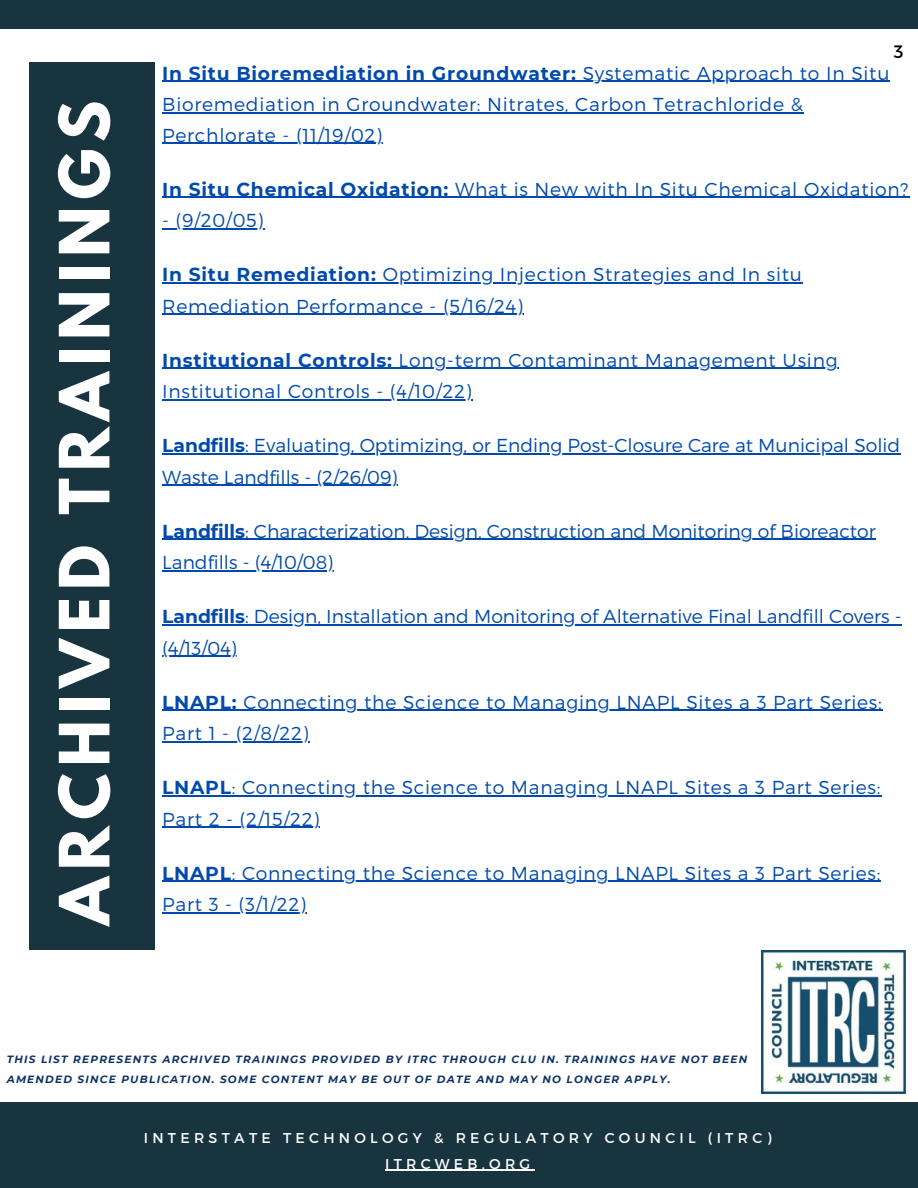
<style>
.page{position:relative;width:918px;height:1188px;background:#fff}
.page>*{position:absolute;margin:0;border:0;box-sizing:border-box;transform-origin:0 0}
.t1{font:700 61.35px "League Spartan";letter-spacing:.11em;color:#fff}
.t2{font:300 18.75px/31.5px "Montserrat";letter-spacing:.04em;color:#004aad}
.t3{font:300 18.75px "Montserrat";color:#004aad}
.t4{font:700 18.75px "Montserrat";letter-spacing:.04em;color:#004aad}
.t5{font:18px "Montserrat";color:#000}
.t6{font:14.25px/25.3px "Montserrat";letter-spacing:.3em;color:#fff;text-align:center}
.t7{font:italic 700 10.5px/20.1px "Montserrat";letter-spacing:.12em;color:#0d3366}
.s1{font-weight:300}
.s2{font-weight:700}
</style>
<div class="page">
<div style="left:29px;top:62px;width:125px;height:888px;background:#18343f"></div>
<div style="left:0;top:1102px;width:918px;height:86px;background:#18343f"></div>
<div style="left:0;top:0;width:918px;height:28px;background:#18343f"></div>
<hr style="left:385px;top:1170px;width:150px;height:1px;background:#fff">
<hr style="left:162px;top:81px;width:421px;height:1px;background:#004aad">
<hr style="left:583px;top:81px;width:307px;height:1px;background:#004aad">
<hr style="left:162px;top:112px;width:642px;height:2px;background:#004aad">
<hr style="left:162px;top:143px;width:221px;height:1px;background:#004aad">
<hr style="left:162px;top:197px;width:293px;height:1px;background:#004aad">
<hr style="left:455px;top:197px;width:454px;height:1px;background:#004aad">
<hr style="left:162px;top:228px;width:102px;height:1px;background:#004aad">
<hr style="left:162px;top:282px;width:221px;height:1px;background:#004aad">
<hr style="left:383px;top:282px;width:420px;height:1px;background:#004aad">
<hr style="left:162px;top:314px;width:362px;height:1px;background:#004aad">
<hr style="left:162px;top:368px;width:231px;height:1px;background:#004aad">
<hr style="left:393px;top:368px;width:445px;height:1px;background:#004aad">
<hr style="left:162px;top:399px;width:310px;height:1px;background:#004aad">
<hr style="left:162px;top:453px;width:83px;height:1px;background:#004aad">
<hr style="left:245px;top:453px;width:655px;height:1px;background:#004aad">
<hr style="left:162px;top:485px;width:235px;height:1px;background:#004aad">
<hr style="left:162px;top:539px;width:83px;height:1px;background:#004aad">
<hr style="left:245px;top:539px;width:631px;height:1px;background:#004aad">
<hr style="left:162px;top:570px;width:171px;height:1px;background:#004aad">
<hr style="left:162px;top:624px;width:83px;height:1px;background:#004aad">
<hr style="left:245px;top:624px;width:657px;height:1px;background:#004aad">
<hr style="left:162px;top:656px;width:75px;height:1px;background:#004aad">
<hr style="left:162px;top:710px;width:81px;height:1px;background:#004aad">
<svg style="left:243px;top:710px;width:14px;height:1px"></svg>
<hr style="left:257px;top:710px;width:626px;height:1px;background:#004aad">
<hr style="left:162px;top:741px;width:147px;height:1px;background:#004aad">
<hr style="left:162px;top:795px;width:70px;height:1px;background:#004aad">
<hr style="left:242px;top:795px;width:639px;height:1px;background:#004aad">
<hr style="left:162px;top:827px;width:158px;height:1px;background:#004aad">
<hr style="left:162px;top:881px;width:70px;height:1px;background:#004aad">
<hr style="left:232px;top:881px;width:649px;height:1px;background:#004aad">
<hr style="left:162px;top:912px;width:145px;height:1px;background:#004aad">
<img style="left:761px;top:950px;width:144px;height:143px">
<p class="t1" style="left:54px;top:925px;width:826px;rotate:-90deg">ARCHIVED TRAININGS</p>
<p class="t5" style="left:894px;top:40px;width:11px">3</p>
<p class="t4" style="left:162px;top:62px;width:729px">In Situ Bioremediation in Groundwater: <span class="s1">Systematic Approach to In Situ</span></p>
<p class="t2" style="left:162px;top:88px;width:642px">Bioremediation in Groundwater: Nitrates, Carbon Tetrachloride &amp;</p>
<h1 class="t2" style="left:162px;top:118px;width:222px">Perchlorate - (11/19/02)</h1>
<h1 class="t2" style="left:162px;top:172px;width:748px"><span class="s2">In Situ Chemical Oxidation:</span> What is New with In Situ Chemical Oxidation?</h1>
<h2 class="t2" style="left:162px;top:204px;width:103px">- (9/20/05)</h2>
<h2 class="t2" style="left:162px;top:258px;width:641px"><span class="s2">In Situ Remediation:</span> Optimizing Injection Strategies and In situ</h2>
<h2 class="t2" style="left:162px;top:289px;width:362px">Remediation Performance - (5/16/24)</h2>
<h2 class="t2" style="left:162px;top:343px;width:677px"><span class="s2">Institutional Controls:</span> Long-term Contaminant Management Using</h2>
<h2 class="t2" style="left:162px;top:375px;width:311px">Institutional Controls - (4/10/22)</h2>
<h2 class="t3" style="left:162px;top:433px;width:740px"><span class="s2">Landfills</span>: Evaluating, Optimizing, or Ending Post-Closure Care at Municipal Solid</h2>
<h2 class="t3" style="left:162px;top:465px;width:237px">Waste Landfills - (2/26/09)</h2>
<h2 class="t3" style="left:162px;top:519px;width:715px"><span class="s2">Landfills</span>: Characterization, Design, Construction and Monitoring of Bioreactor</h2>
<h2 class="t3" style="left:162px;top:550px;width:173px">Landfills - (4/10/08)</h2>
<h2 class="t3" style="left:162px;top:604px;width:741px"><span class="s2">Landfills</span>: Design, Installation and Monitoring of Alternative Final Landfill Covers -</h2>
<p class="t2" style="left:162px;top:631px;width:76px">(4/13/04)</p>
<p class="t2" style="left:162px;top:685px;width:721px"><span class="s2">LNAPL:</span> Connecting the Science to Managing LNAPL Sites a 3 Part Series:</p>
<p class="t2" style="left:162px;top:717px;width:148px">Part 1 - (2/8/22)</p>
<p class="t2" style="left:162px;top:771px;width:720px"><span class="s2">LNAPL</span>: Connecting the Science to Managing LNAPL Sites a 3 Part Series:<br>Part 2 - (2/15/22)</p>
<p class="t2" style="left:162px;top:856px;width:720px"><span class="s2">LNAPL</span>: Connecting the Science to Managing LNAPL Sites a 3 Part Series:<br>Part 3 - (3/1/22)</p>
<p class="t7" style="left:7px;top:1049px;width:742px">THIS LIST REPRESENTS ARCHIVED TRAININGS PROVIDED BY ITRC THROUGH CLU IN. TRAININGS HAVE NOT BEEN<br>AMENDED SINCE PUBLICATION. SOME CONTENT MAY BE OUT OF DATE AND MAY NO LONGER APPLY.</p>
<p class="t6" style="left:144px;top:1125px;width:629px">INTERSTATE TECHNOLOGY &amp; REGULATORY COUNCIL (ITRC)<br>ITRCWEB.ORG</p>
</div>
